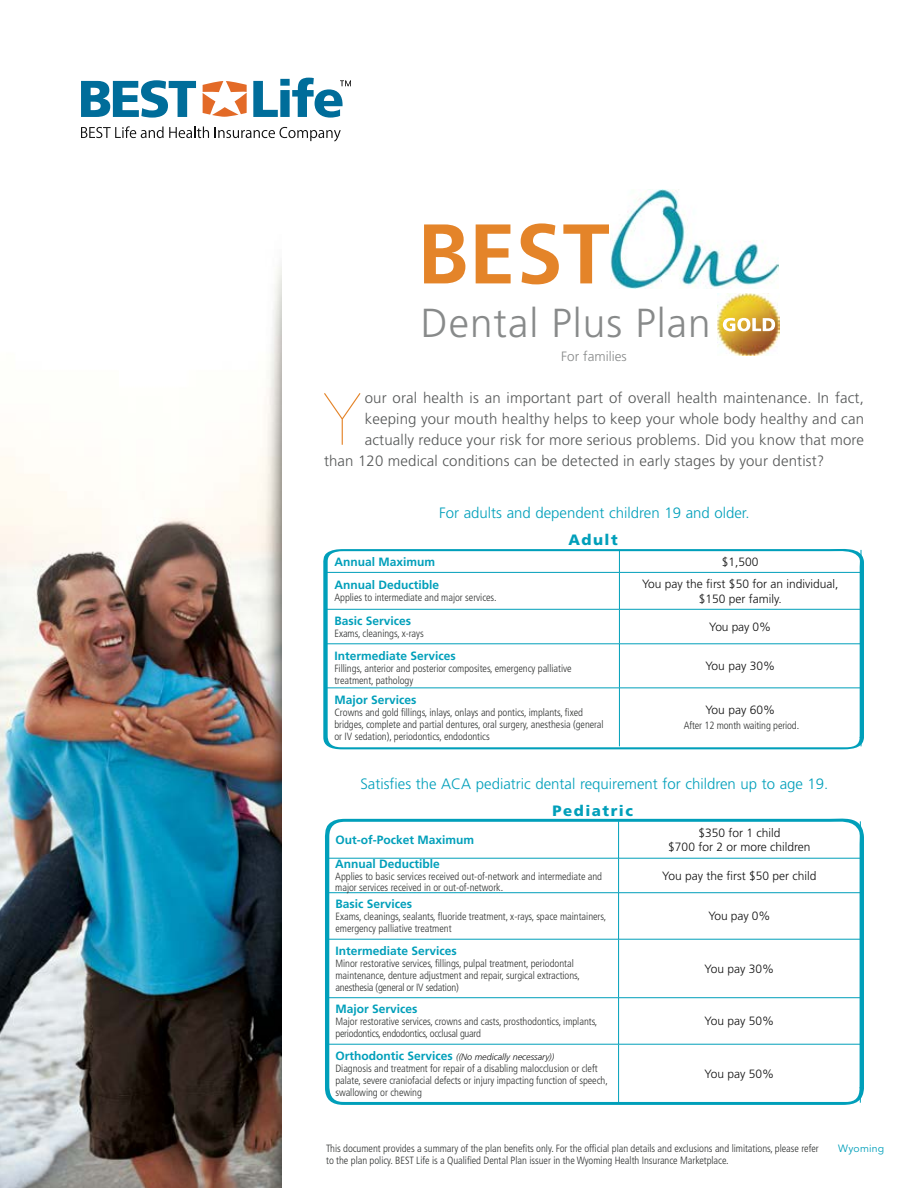
<style>
.page{position:relative;width:918px;height:1188px;background:#fff}
.page>*{position:absolute;margin:0;border:0;box-sizing:border-box;transform-origin:0 0}
.t1{font:79.35px "ISOCP3";color:#e48429}
.t2{font:300 40.5px "Frutiger";letter-spacing:.025em;color:#888a8a}
.t3{font:300 15px "Frutiger";letter-spacing:.01em;color:#565858}
.t4{font:300 15px "Frutiger";color:#009fba}
.t5{font:900 15px "Frutiger";letter-spacing:.1em;color:#009fba}
.t6{font:300 13.5px "Frutiger";color:#888a8a}
.t7{font:300 12px/14.4px "Frutiger";color:#121212;text-align:center}
.t8{font:700 12px "Frutiger";color:#009fba}
.t9{font:300 condensed 10.5px/12px "Frutiger";letter-spacing:-.005em;color:#303231}
.t10{font:10.5px "Avenir";letter-spacing:.015em;color:#009fba}
.t11{font:italic 300 9px "Frutiger";color:#121212}
.s1{font-weight:700;font-style:normal;font-size:12px;color:#009fba}
</style>
<div class="page">
<img style="left:610px;top:190px;width:168px;height:98px">
<svg style="left:424px;top:223px;width:185px;height:61px"></svg>
<img style="left:0;top:264px;width:282px;height:924px">
<img style="left:718px;top:293px;width:62px;height:62px">
<svg style="left:723px;top:318px;width:52px;height:13px"></svg>
<svg style="left:323px;top:549px;width:541px;height:200px"></svg>
<svg style="left:325px;top:819px;width:539px;height:286px"></svg>
<svg style="left:81px;top:80px;width:115px;height:38px"></svg>
<svg style="left:203px;top:81px;width:44px;height:36px"></svg>
<svg style="left:81px;top:126px;width:128px;height:12px"></svg>
<svg style="left:215px;top:127px;width:126px;height:14px"></svg>
<svg style="left:253px;top:78px;width:98px;height:40px"></svg>
<svg style="left:861px;top:549px;width:1px;height:23px"></svg>
<hr style="left:619px;top:572px;width:242px;height:1px;background:#009fba">
<hr style="left:861px;top:573px;width:1px;height:36px;background:#009fba">
<hr style="left:619px;top:609px;width:242px;height:1px;background:#009fba">
<hr style="left:861px;top:609px;width:1px;height:35px;background:#009fba">
<hr style="left:619px;top:644px;width:242px;height:1px;background:#009fba">
<hr style="left:861px;top:644px;width:1px;height:44px;background:#009fba">
<hr style="left:619px;top:688px;width:242px;height:1px;background:#009fba">
<hr style="left:861px;top:688px;width:1px;height:58px;background:#009fba">
<svg style="left:619px;top:550px;width:1px;height:22px"></svg>
<hr style="left:326px;top:572px;width:293px;height:1px;background:#009fba">
<hr style="left:619px;top:573px;width:1px;height:36px;background:#009fba">
<hr style="left:326px;top:609px;width:293px;height:1px;background:#009fba">
<hr style="left:619px;top:609px;width:1px;height:35px;background:#009fba">
<hr style="left:326px;top:644px;width:293px;height:1px;background:#009fba">
<hr style="left:619px;top:644px;width:1px;height:44px;background:#009fba">
<hr style="left:326px;top:688px;width:293px;height:1px;background:#009fba">
<hr style="left:619px;top:688px;width:1px;height:58px;background:#009fba">
<hr style="left:618px;top:821px;width:1px;height:37px;background:#009fba">
<hr style="left:618px;top:858px;width:1px;height:35px;background:#009fba">
<hr style="left:618px;top:893px;width:1px;height:46px;background:#009fba">
<hr style="left:618px;top:939px;width:1px;height:59px;background:#009fba">
<hr style="left:618px;top:998px;width:1px;height:46px;background:#009fba">
<hr style="left:618px;top:1044px;width:1px;height:59px;background:#009fba">
<hr style="left:860px;top:821px;width:1px;height:37px;background:#009fba">
<hr style="left:326px;top:858px;width:293px;height:1px;background:#009fba">
<hr style="left:619px;top:858px;width:242px;height:1px;background:#009fba">
<hr style="left:860px;top:858px;width:1px;height:35px;background:#009fba">
<hr style="left:326px;top:892px;width:293px;height:1px;background:#009fba">
<hr style="left:619px;top:892px;width:242px;height:1px;background:#009fba">
<hr style="left:860px;top:893px;width:1px;height:46px;background:#009fba">
<hr style="left:326px;top:939px;width:293px;height:1px;background:#009fba">
<hr style="left:619px;top:939px;width:242px;height:1px;background:#009fba">
<hr style="left:860px;top:939px;width:1px;height:59px;background:#009fba">
<hr style="left:326px;top:997px;width:293px;height:1px;background:#009fba">
<hr style="left:619px;top:997px;width:242px;height:1px;background:#009fba">
<hr style="left:860px;top:998px;width:1px;height:46px;background:#009fba">
<hr style="left:326px;top:1044px;width:293px;height:1px;background:#009fba">
<hr style="left:619px;top:1044px;width:242px;height:1px;background:#009fba">
<hr style="left:860px;top:1044px;width:1px;height:59px;background:#009fba">
<h2 class="t2" style="left:421px;top:300px;width:291px">Dental Plus Plan</h2>
<p class="t6" style="left:561px;top:348px;width:67px">For families</p>
<h1 class="t1" style="left:316px;top:361px;width:54px">Y</h1>
<h3 class="t3" style="left:365px;top:389px;width:501px">our oral health is an important part of overall health maintenance. In fact,</h3>
<h3 class="t3" style="left:365px;top:410px;width:501px">keeping your mouth healthy helps to keep your whole body healthy and can</h3>
<h3 class="t3" style="left:365px;top:431px;width:501px">actually reduce your risk for more serious problems. Did you know that more</h3>
<h3 class="t3" style="left:324px;top:452px;width:502px">than 120 medical conditions can be detected in early stages by your dentist?</h3>
<h3 class="t4" style="left:439px;top:505px;width:312px">For adults and dependent children 19 and older.</h3>
<h3 class="t5" style="left:568px;top:531px;width:51px">Adult</h3>
<p class="t8" style="left:334px;top:554px;width:102px">Annual Maximum</p>
<p class="t7" style="left:722px;top:554px;width:38px">$1,500</p>
<p class="t8" style="left:334px;top:578px;width:106px">Annual Deductible</p>
<p class="t9" style="left:334px;top:592px;width:164px">Applies to intermediate and major services.</p>
<p class="t7" style="left:642px;top:577px;width:198px">You pay the first $50 for an individual, $150 per family.</p>
<p class="t8" style="left:334px;top:614px;width:78px">Basic Services</p>
<p class="t9" style="left:334px;top:628px;width:91px">Exams, cleanings, x-rays</p>
<p class="t7" style="left:709px;top:620px;width:63px">You pay 0%</p>
<p class="t8" style="left:334px;top:648px;width:123px">Intermediate Services</p>
<p class="t9" style="left:334px;top:662px;width:239px">Fillings, anterior and posterior composites, emergency palliative treatment, pathology</p>
<p class="t7" style="left:705px;top:659px;width:71px">You pay 30%</p>
<p class="t8" style="left:334px;top:692px;width:84px">Major Services</p>
<p class="t9" style="left:334px;top:706px;width:271px">Crowns and gold fillings, inlays, onlays and pontics, implants, fixed bridges, complete and partial dentures, oral surgery, anesthesia (general or IV sedation), periodontics, endodontics</p>
<p class="t7" style="left:705px;top:703px;width:71px">You pay 60%</p>
<p class="t9" style="left:684px;top:720px;width:117px">After 12 month waiting period.</p>
<h3 class="t4" style="left:360px;top:776px;width:470px">Satisfies the ACA pediatric dental requirement for children up to age 19.</h3>
<h3 class="t5" style="left:553px;top:802px;width:82px">Pediatric</h3>
<p class="t8" style="left:335px;top:833px;width:140px">Out-of-Pocket Maximum</p>
<p class="t7" style="left:668px;top:826px;width:144px">$350 for 1 child<br>$700 for 2 or more children</p>
<p class="t8" style="left:335px;top:857px;width:106px">Annual Deductible</p>
<p class="t9" style="left:335px;top:871px;width:268px;line-height:11.4px">Applies to basic services received out-of-network and intermediate and major services received in or out-of-network.</p>
<p class="t7" style="left:662px;top:869px;width:156px">You pay the first $50 per child</p>
<p class="t8" style="left:335px;top:897px;width:78px">Basic Services</p>
<p class="t9" style="left:335px;top:911px;width:272px">Exams, cleanings, sealants, fluoride treatment, x-rays, space maintainers, emergency palliative treatment</p>
<p class="t7" style="left:709px;top:909px;width:63px">You pay 0%</p>
<p class="t8" style="left:335px;top:944px;width:123px">Intermediate Services</p>
<p class="t9" style="left:335px;top:957px;width:246px">Minor restorative services, fillings, pulpal treatment, periodontal maintenance, denture adjustment and repair, surgical extractions, anesthesia (general or IV sedation)</p>
<p class="t7" style="left:705px;top:962px;width:71px">You pay 30%</p>
<p class="t8" style="left:335px;top:1002px;width:84px">Major Services</p>
<p class="t9" style="left:335px;top:1016px;width:263px">Major restorative services, crowns and casts, prosthodontics, implants, periodontics, endodontics, occlusal guard</p>
<p class="t7" style="left:705px;top:1014px;width:71px">You pay 50%</p>
<p class="t11" style="left:335px;top:1052px;width:220px"><span class="s1">Orthodontic Services</span> ((No medically necessary))</p>
<p class="t9" style="left:335px;top:1062px;width:274px">Diagnosis and treatment for repair of a disabling malocclusion or cleft palate, severe craniofacial defects or injury impacting function of speech, swallowing or chewing</p>
<p class="t7" style="left:705px;top:1067px;width:71px">You pay 50%</p>
<p class="t9" style="left:326px;top:1142px;width:494px">This document provides a summary of the plan benefits only. For the official plan details and exclusions and limitations, please refer</p>
<p class="t10" style="left:838px;top:1142px;width:48px">Wyoming</p>
<p class="t9" style="left:326px;top:1154px;width:404px">to the plan policy. BEST Life is a Qualified Dental Plan issuer in the Wyoming Health Insurance Marketplace.</p>
</div>
